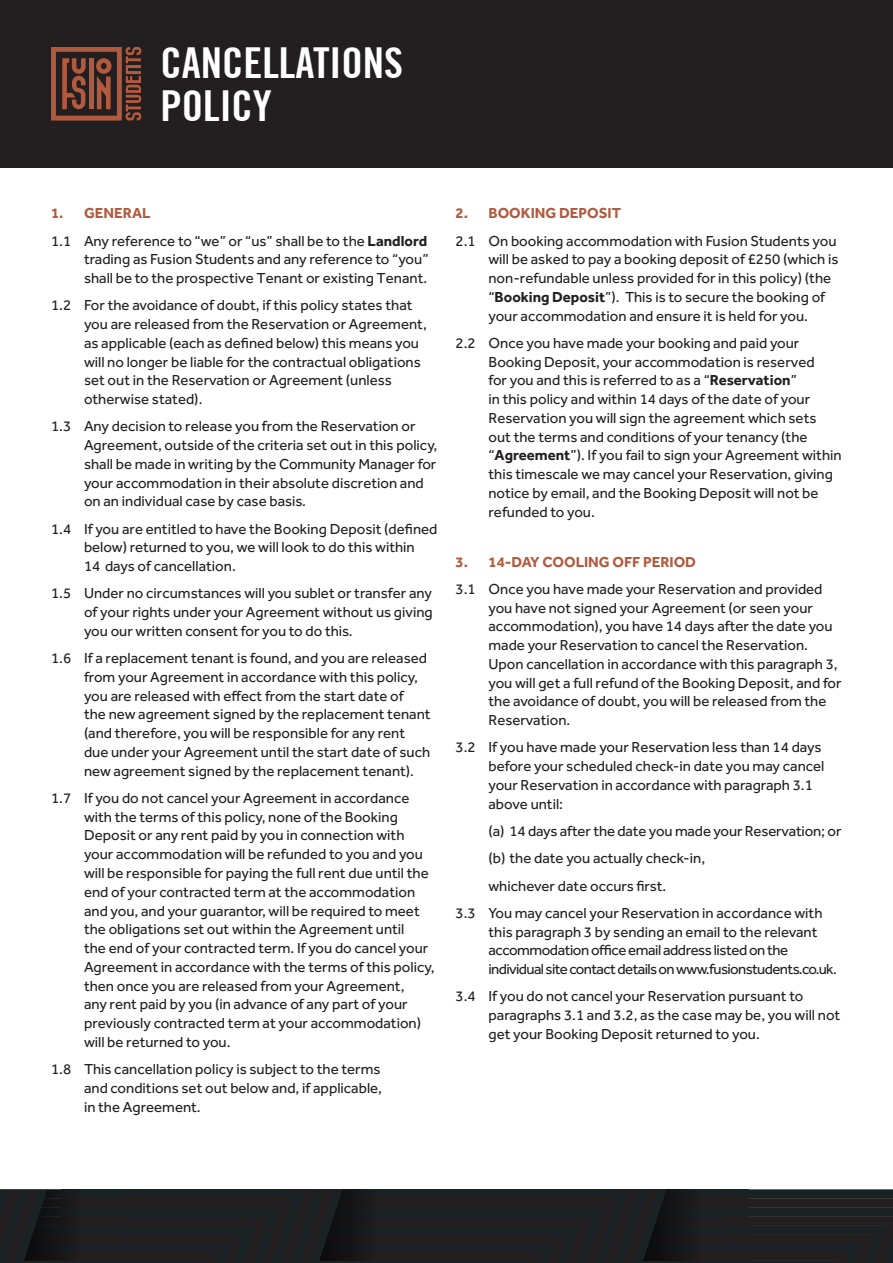
<style>
.page{position:relative;width:893px;height:1263px;background:#fff}
.page>*{position:absolute;margin:0;border:0;box-sizing:border-box;transform-origin:0 0}
.t1{font:700 condensed 42.75px/42.8px "Trade Gothic No.20";color:#fff}
.t2{font:15px/18.8px "Effra";color:#231f20}
.t3{font:15px/18.8px "Effra";letter-spacing:-.03em;color:#231f20}
.t4{font:700 15px "Effra";color:#b25a3e}
.s1{font-weight:700;color:#b25a3e}
.s2{font-weight:700}
</style>
<div class="page">
<div style="left:0;top:0;width:893px;height:167px;background:#231f20"></div>
<svg style="left:51px;top:47px;width:90px;height:74px"></svg>
<div style="left:61px;top:1198px;width:364px;height:9px;background:#231f20"></div>
<div style="left:61px;top:1216px;width:364px;height:9px;background:#231f20"></div>
<div style="left:61px;top:1243px;width:364px;height:9px;background:#1b2226"></div>
<div style="left:61px;top:1234px;width:364px;height:9px;background:#231f20"></div>
<hr style="left:61px;top:1261px;width:364px;height:2px;background:#1b2226">
<div style="left:61px;top:1252px;width:364px;height:9px;background:#231f20"></div>
<div style="left:61px;top:1189px;width:364px;height:9px;background:#1b2226"></div>
<div style="left:61px;top:1207px;width:364px;height:9px;background:#1b2226"></div>
<div style="left:61px;top:1225px;width:364px;height:9px;background:#1b2226"></div>
<svg style="left:319px;top:1189px;width:54px;height:72px"></svg>
<div style="left:385px;top:1198px;width:364px;height:9px;background:#231f20"></div>
<div style="left:385px;top:1216px;width:364px;height:9px;background:#231f20"></div>
<div style="left:385px;top:1243px;width:364px;height:9px;background:#1b2226"></div>
<div style="left:385px;top:1234px;width:364px;height:9px;background:#231f20"></div>
<hr style="left:385px;top:1261px;width:364px;height:2px;background:#1b2226">
<div style="left:385px;top:1252px;width:364px;height:9px;background:#231f20"></div>
<div style="left:385px;top:1189px;width:364px;height:9px;background:#1b2226"></div>
<div style="left:385px;top:1207px;width:364px;height:9px;background:#1b2226"></div>
<div style="left:385px;top:1225px;width:364px;height:9px;background:#1b2226"></div>
<svg style="left:0;top:1189px;width:64px;height:74px;background:#191b1d"></svg>
<svg style="left:643px;top:1189px;width:250px;height:74px"></svg>
<h1 class="t1" style="left:160px;top:41px;width:244px">CANCELLATIONS<br>POLICY</h1>
<p class="t2" style="left:51px;top:200px;width:378px;line-height:27.3px"><span class="s1">1. GENERAL<br></span>1.1 Any reference to “we” or “us” shall be to the <span class="s2">Landlord</span></p>
<p class="t2" style="left:84px;top:250px;width:346px">trading as Fusion Students and any reference to “you” shall be to the prospective Tenant or existing Tenant.</p>
<p class="t2" style="left:84px;top:296px;width:344px;text-indent:-33px">1.2 For the avoidance of doubt, if this policy states that you are released from the Reservation or Agreement, as applicable (each as defined below) this means you will no longer be liable for the contractual obligations set out in the Reservation or Agreement (unless otherwise stated).</p>
<p class="t2" style="left:84px;top:417px;width:355px;text-indent:-33px">1.3 Any decision to release you from the Reservation or Agreement, outside of the criteria set out in this policy, shall be made in writing by the Community Manager for your accommodation in their absolute discretion and on an individual case by case basis.</p>
<p class="t2" style="left:84px;top:519px;width:355px;text-indent:-33px">1.4 If you are entitled to have the Booking Deposit (defined below) returned to you, we will look to do this within<br>14 days of cancellation.</p>
<p class="t2" style="left:84px;top:584px;width:350px;text-align:justify;text-indent:-33px">1.5 Under no circumstances will you sublet or transfer any of your rights under your Agreement without us giving you our written consent for you to do this.</p>
<p class="t2" style="left:84px;top:649px;width:348px;text-indent:-33px">1.6 If a replacement tenant is found, and you are released from your Agreement in accordance with this policy, you are released with effect from the start date of<br>the new agreement signed by the replacement tenant (and therefore, you will be responsible for any rent due under your Agreement until the start date of such new agreement signed by the replacement tenant).</p>
<p class="t2" style="left:84px;top:788px;width:352px;text-indent:-33px">1.7 If you do not cancel your Agreement in accordance with the terms of this policy, none of the Booking Deposit or any rent paid by you in connection with your accommodation will be refunded to you and you will be responsible for paying the full rent due until the end of your contracted term at the accommodation and you, and your guarantor, will be required to meet the obligations set out within the Agreement until<br>the end of your contracted term. If you do cancel your Agreement in accordance with the terms of this policy, then once you are released from your Agreement,<br>any rent paid by you (in advance of any part of your previously contracted term at your accommodation) will be returned to you.</p>
<p class="t2" style="left:84px;top:1059px;width:300px;text-align:justify;text-indent:-33px">1.8 This cancellation policy is subject to the terms and conditions set out below and, if applicable, in the Agreement.</p>
<p class="t4" style="left:455px;top:204px;width:167px">2. BOOKING DEPOSIT</p>
<p class="t2" style="left:488px;top:231px;width:352px;text-indent:-33px">2.1 On booking accommodation with Fusion Students you will be asked to pay a booking deposit of £250 (which is non-refundable unless provided for in this policy) (the “<span class="s2">Booking Deposit</span>”). This is to secure the booking of your accommodation and ensure it is held for you.</p>
<p class="t2" style="left:488px;top:333px;width:355px;text-indent:-33px">2.2 Once you have made your booking and paid your Booking Deposit, your accommodation is reserved<br>for you and this is referred to as a “<span class="s2">Reservation</span>”<br>in this policy and within 14 days of the date of your Reservation you will sign the agreement which sets out the terms and conditions of your tenancy (the “<span class="s2">Agreement</span>”). If you fail to sign your Agreement within this timescale we may cancel your Reservation, giving notice by email, and the Booking Deposit will not be refunded to you.</p>
<p class="t4" style="left:455px;top:552px;width:242px">3. 14-DAY COOLING OFF PERIOD</p>
<p class="t2" style="left:488px;top:579px;width:355px;text-indent:-33px">3.1 Once you have made your Reservation and provided you have not signed your Agreement (or seen your accommodation), you have 14 days after the date you made your Reservation to cancel the Reservation.<br>Upon cancellation in accordance with this paragraph 3, you will get a full refund of the Booking Deposit, and for the avoidance of doubt, you will be released from the Reservation.</p>
<p class="t2" style="left:488px;top:738px;width:337px;text-indent:-33px">3.2 If you have made your Reservation less than 14 days before your scheduled check-in date you may cancel your Reservation in accordance with paragraph 3.1 above until:</p>
<p class="t2" style="left:488px;top:821px;width:354px">(a) 14 days after the date you made your Reservation; or</p>
<p class="t2" style="left:488px;top:849px;width:218px">(b) the date you actually check-in,</p>
<p class="t2" style="left:488px;top:876px;width:179px">whichever date occurs first.</p>
<p class="t2" style="left:455px;top:903px;width:368px">3.3 You may cancel your Reservation in accordance with</p>
<p class="t3" style="left:488px;top:922px;width:350px">this paragraph 3 by sending an email to the relevant accommodation office email address listed on the individual site contact details on www.fusionstudents.co.uk.</p>
<p class="t2" style="left:488px;top:987px;width:353px;text-indent:-33px">3.4 If you do not cancel your Reservation pursuant to paragraphs 3.1 and 3.2, as the case may be, you will not get your Booking Deposit returned to you.</p>
</div>
